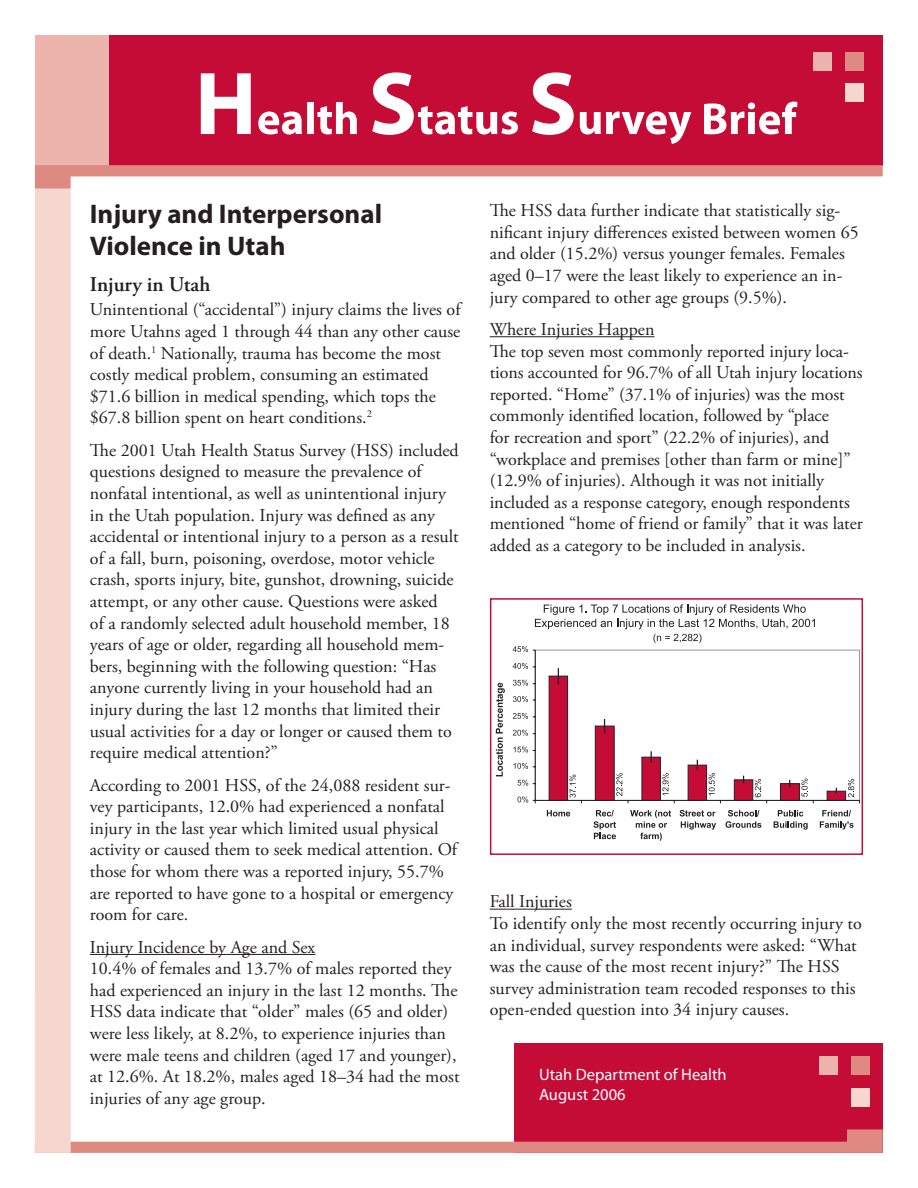
<style>
.page{position:relative;width:918px;height:1188px;background:#fff}
.page>*{position:absolute;margin:0;border:0;box-sizing:border-box;transform-origin:0 0}
.t1{font:700 45px "Myriad Pro";color:#fff}
.t2{font:700 27px/32.4px "Myriad Pro";color:#231f20}
.t3{font:600 21px "Adobe Garamond Pro";color:#231f20}
.t4{font:18px/21.6px "Adobe Garamond Pro";color:#231f20}
.t5{font:16.5px "Myriad Pro";color:#fff}
.s1{font-size:90px}
</style>
<div class="page">
<div style="left:109px;top:35px;width:774px;height:130px;background:#c40c37"></div>
<div style="left:514px;top:1044px;width:369px;height:109px;background:#c40c37"></div>
<div style="left:35px;top:35px;width:74px;height:130px;background:#ecb4ac"></div>
<svg style="left:71px;top:1129px;width:812px;height:24px"></svg>
<div style="left:35px;top:189px;width:36px;height:964px;background:#f5d7d0"></div>
<svg style="left:35px;top:165px;width:848px;height:24px"></svg>
<div style="left:845px;top:52px;width:18px;height:18px;background:#de8982"></div>
<div style="left:845px;top:84px;width:18px;height:18px;background:#f5d7d0"></div>
<div style="left:813px;top:52px;width:19px;height:18px;background:#ecb4ac"></div>
<hr style="left:90px;top:954px;width:225px;height:1px;background:#231f20">
<hr style="left:490px;top:336px;width:164px;height:1px;background:#231f20">
<hr style="left:490px;top:909px;width:82px;height:1px;background:#231f20">
<hr style="left:535px;top:650px;width:324px;height:1px;background:#939598">
<hr style="left:859px;top:650px;width:1px;height:150px;background:#939598">
<hr style="left:535px;top:650px;width:1px;height:150px;background:#231f20">
<hr style="left:535px;top:800px;width:324px;height:1px;background:#231f20">
<svg style="left:549px;top:668px;width:33px;height:135px"></svg>
<svg style="left:595px;top:719px;width:34px;height:84px"></svg>
<svg style="left:642px;top:751px;width:33px;height:52px"></svg>
<svg style="left:688px;top:760px;width:33px;height:43px"></svg>
<svg style="left:827px;top:779px;width:33px;height:24px"></svg>
<svg style="left:780px;top:779px;width:34px;height:24px"></svg>
<svg style="left:734px;top:776px;width:33px;height:27px"></svg>
<svg style="left:518px;top:796px;width:18px;height:7px"></svg>
<svg style="left:518px;top:780px;width:17px;height:6px"></svg>
<svg style="left:513px;top:763px;width:22px;height:6px"></svg>
<svg style="left:513px;top:746px;width:22px;height:6px"></svg>
<svg style="left:513px;top:730px;width:22px;height:6px"></svg>
<svg style="left:513px;top:713px;width:22px;height:6px"></svg>
<svg style="left:513px;top:696px;width:22px;height:6px"></svg>
<svg style="left:513px;top:680px;width:22px;height:6px"></svg>
<svg style="left:513px;top:663px;width:22px;height:6px"></svg>
<svg style="left:513px;top:604px;width:302px;height:48px"></svg>
<svg style="left:547px;top:810px;width:23px;height:6px"></svg>
<svg style="left:594px;top:810px;width:22px;height:29px"></svg>
<svg style="left:630px;top:810px;width:41px;height:31px"></svg>
<svg style="left:680px;top:810px;width:36px;height:20px"></svg>
<svg style="left:725px;top:810px;width:36px;height:18px"></svg>
<svg style="left:774px;top:810px;width:34px;height:20px"></svg>
<svg style="left:820px;top:810px;width:34px;height:20px"></svg>
<svg style="left:496px;top:683px;width:9px;height:93px"></svg>
<div style="left:490px;top:598px;width:373px;height:257px;border:2px solid #c40c37"></div>
<div style="left:851px;top:1056px;width:18px;height:19px;background:#de8982"></div>
<div style="left:851px;top:1088px;width:18px;height:19px;background:#f5d7d0"></div>
<div style="left:819px;top:1056px;width:19px;height:19px;background:#ecb4ac"></div>
<p class="t1" style="left:195px;top:94px;width:603px"><span class="s1">H</span>ealth <span class="s1">S</span>tatus <span class="s1">S</span>urvey Brief</p>
<p class="t2" style="left:90px;top:198px;width:294px">Injury and Interpersonal<br>Violence in Utah</p>
<p class="t3" style="left:90px;top:272px;width:122px">Injury in Utah</p>
<p class="t4" style="left:90px;top:300px;width:372px">Unintentional (“accidental”) injury claims the lives of more Utahns aged 1 through 44 than any other cause of death.<sup>1</sup> Nationally, trauma has become the most costly medical problem, consuming an estimated $71.6 billion in medical spending, which tops the $67.8 billion spent on heart conditions.<sup>2</sup></p>
<p class="t4" style="left:90px;top:440px;width:370px">The 2001 Utah Health Status Survey (HSS) included questions designed to measure the prevalence of nonfatal intentional, as well as unintentional injury in the Utah population. Injury was defined as any accidental or intentional injury to a person as a result of a fall, burn, poisoning, overdose, motor vehicle crash, sports injury, bite, gunshot, drowning, suicide attempt, or any other cause. Questions were asked<br>of a randomly selected adult household member, 18 years of age or older, regarding all household mem&shy;bers, beginning with the following question: “Has anyone currently living in your household had an injury during the last 12 months that limited their usual activities for a day or longer or caused them to require medical attention?”</p>
<p class="t4" style="left:90px;top:775px;width:369px">According to 2001 HSS, of the 24,088 resident sur&shy;vey participants, 12.0% had experienced a nonfatal injury in the last year which limited usual physical activity or caused them to seek medical attention. Of those for whom there was a reported injury, 55.7% are reported to have gone to a hospital or emergency room for care.</p>
<p class="t4" style="left:90px;top:937px;width:227px">Injury Incidence by Age and Sex</p>
<p class="t4" style="left:90px;top:958px;width:371px">10.4% of females and 13.7% of males reported they had experienced an injury in the last 12 months. The HSS data indicate that “older” males (65 and older) were less likely, at 8.2%, to experience injuries than were male teens and children (aged 17 and younger), at 12.6%. At 18.2%, males aged 18–34 had the most injuries of any age group.</p>
<p class="t4" style="left:490px;top:200px;width:371px">The HSS data further indicate that statistically sig&shy;nificant injury differences existed between women 65 and older (15.2%) versus younger females. Females aged 0–17 were the least likely to experience an in&shy;jury compared to other age groups (9.5%).</p>
<p class="t4" style="left:490px;top:319px;width:166px">Where Injuries Happen</p>
<p class="t4" style="left:490px;top:341px;width:375px">The top seven most commonly reported injury loca&shy;tions accounted for 96.7% of all Utah injury locations reported. “Home” (37.1% of injuries) was the most commonly identified location, followed by “place<br>for recreation and sport” (22.2% of injuries), and “workplace and premises [other than farm or mine]” (12.9% of injuries). Although it was not initially included as a response category, enough respondents mentioned “home of friend or family” that it was later added as a category to be included in analysis.</p>
<p class="t4" style="left:490px;top:891px;width:84px">Fall Injuries</p>
<p class="t4" style="left:490px;top:913px;width:374px">To identify only the most recently occurring injury to an individual, survey respondents were asked: “What was the cause of the most recent injury?” The HSS survey administration team recoded responses to this open-ended question into 34 injury causes.</p>
<p class="t5" style="left:539px;top:1066px;width:189px">Utah Department of Health</p>
<p class="t5" style="left:539px;top:1085px;width:88px">August 2006</p>
</div>
